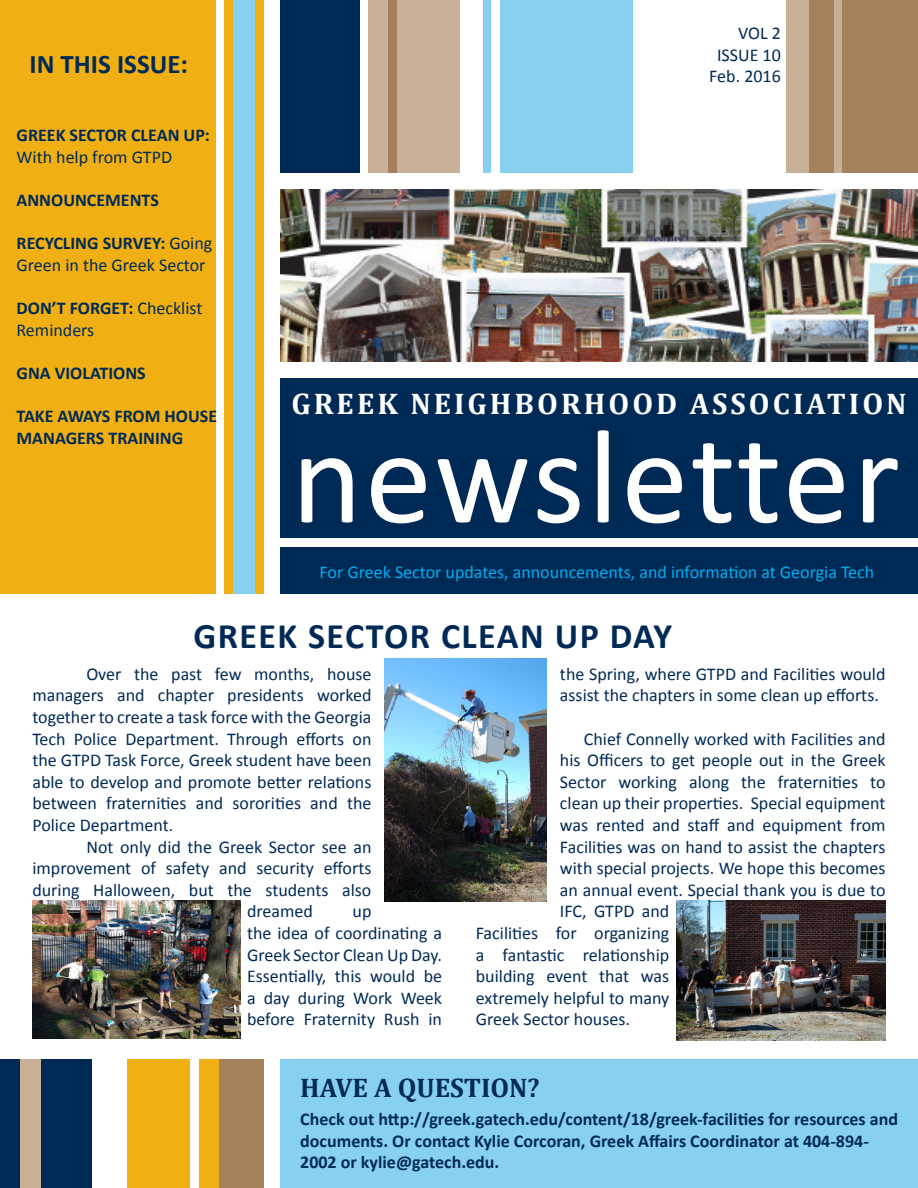
<style>
.page{position:relative;width:918px;height:1188px;background:#fff}
.page>*{position:absolute;margin:0;border:0;box-sizing:border-box;transform-origin:0 0}
.t1{font:135px "Calibri";letter-spacing:.015em;color:#fff}
.t2{font:700 36px "Calibri";letter-spacing:.04em;color:#002a56}
.t3{font:700 30px "Cambria";letter-spacing:.1em;color:#fff}
.t4{font:700 27px "Cambria";color:#002a56}
.t5{font:700 27px "Calibri";color:#002a56}
.t6{font:18px/21.6px "Calibri";color:#002a56}
.t7{font:700 18px/21.6px "Calibri";color:#002a56}
.t8{font:18px "Calibri";color:#00aeef}
.s1{font-weight:400}
.s2{font-weight:700}
</style>
<div class="page">
<div style="left:280px;top:378px;width:638px;height:216px;background:#002a56"></div>
<div style="left:280px;top:539px;width:638px;height:8px;background:#fff"></div>
<div style="left:0;top:0;width:216px;height:594px;background:#f0af13"></div>
<div style="left:224px;top:0;width:40px;height:594px;background:#88d0f0"></div>
<div style="left:224px;top:0;width:8px;height:594px;background:#f0af13"></div>
<div style="left:256px;top:0;width:8px;height:594px;background:#f0af13"></div>
<div style="left:280px;top:0;width:80px;height:173px;background:#002a56"></div>
<div style="left:368px;top:0;width:92px;height:173px;background:#c8b096"></div>
<div style="left:388px;top:0;width:8px;height:173px;background:#a5805a"></div>
<div style="left:484px;top:0;width:8px;height:173px;background:#88d0f0"></div>
<div style="left:500px;top:0;width:133px;height:173px;background:#88d0f0"></div>
<div style="left:785px;top:0;width:133px;height:173px;background:#a5805a"></div>
<div style="left:834px;top:0;width:8px;height:173px;background:#c8b096"></div>
<div style="left:785px;top:0;width:24px;height:173px;background:#c8b096"></div>
<img style="left:280px;top:189px;width:638px;height:173px">
<div style="left:280px;top:1060px;width:638px;height:128px;background:#88d0f0"></div>
<div style="left:219px;top:1060px;width:45px;height:128px;background:#a5805a"></div>
<div style="left:128px;top:1060px;width:91px;height:128px;background:#f0af13"></div>
<div style="left:191px;top:1060px;width:8px;height:128px;background:#fff"></div>
<div style="left:0;top:1060px;width:92px;height:128px;background:#002a56"></div>
<div style="left:21px;top:1060px;width:20px;height:128px;background:#c8b096"></div>
<img style="left:385px;top:658px;width:161px;height:243px">
<img style="left:32px;top:901px;width:208px;height:138px">
<img style="left:676px;top:901px;width:210px;height:139px">
<p class="t5" style="left:29px;top:47px;width:160px">IN THIS ISSUE:</p>
<p class="t7" style="left:17px;top:124px;width:195px">GREEK SECTOR CLEAN UP:<br><span class="s1">With help from GTPD</span></p>
<p class="t7" style="left:17px;top:189px;width:144px">ANNOUNCEMENTS</p>
<p class="t6" style="left:17px;top:232px;width:197px"><span class="s2">RECYCLING SURVEY:</span> Going<br>Green in the Greek Sector</p>
<p class="t6" style="left:17px;top:297px;width:187px"><span class="s2">DON’T FORGET:</span> Checklist<br>Reminders</p>
<p class="t7" style="left:17px;top:362px;width:131px">GNA VIOLATIONS</p>
<p class="t7" style="left:17px;top:405px;width:202px">TAKE AWAYS FROM HOUSE<br>MANAGERS TRAINING</p>
<p class="t6" style="left:738px;top:22px;width:44px">VOL 2</p>
<p class="t6" style="left:717px;top:44px;width:65px">ISSUE 10</p>
<p class="t6" style="left:709px;top:66px;width:73px">Feb. 2016</p>
<p class="t3" style="left:291px;top:383px;width:617px">GREEK NEIGHBORHOOD ASSOCIATION</p>
<p class="t1" style="left:291px;top:392px;width:610px">newsletter</p>
<p class="t8" style="left:320px;top:561px;width:556px">For Greek Sector updates, announcements, and information at Georgia Tech</p>
<p class="t2" style="left:193px;top:613px;width:480px">GREEK SECTOR CLEAN UP DAY</p>
<p class="t6" style="left:32px;top:663px;width:341px;text-align:justify;text-indent:54px">Over the past few months, house managers and chapter presidents worked together to create a task force with the Georgia Tech Police Department. Through efforts on the GTPD Task Force, Greek student have been able to develop and promote better relations between fraternities and sororities and the Police Department.</p>
<p class="t6" style="left:86px;top:836px;width:287px">Not only did the Greek Sector see an</p>
<p class="t6" style="left:32px;top:858px;width:341px">improvement of safety and security efforts</p>
<p class="t6" style="left:32px;top:879px;width:341px">during Halloween, but the students also</p>
<p class="t6" style="left:247px;top:901px;width:67px">dreamed</p>
<p class="t6" style="left:560px;top:663px;width:327px">the Spring, where GTPD and Facilities would assist the chapters in some clean up efforts.</p>
<p class="t6" style="left:584px;top:728px;width:303px">Chief Connelly worked with Facilities and</p>
<p class="t6" style="left:560px;top:750px;width:327px">his Officers to get people out in the Greek</p>
<p class="t6" style="left:560px;top:771px;width:327px">Sector working along the fraternities to</p>
<p class="t6" style="left:560px;top:793px;width:327px">clean up their properties. Special equipment</p>
<p class="t6" style="left:560px;top:814px;width:327px">was rented and staff and equipment from</p>
<p class="t6" style="left:560px;top:836px;width:327px">Facilities was on hand to assist the chapters</p>
<p class="t6" style="left:560px;top:858px;width:327px">with special projects. We hope this becomes</p>
<p class="t6" style="left:560px;top:879px;width:327px">an annual event. Special thank you is due to</p>
<p class="t6" style="left:560px;top:901px;width:111px">IFC, GTPD and</p>
<p class="t6" style="left:476px;top:922px;width:195px">Facilities for organizing</p>
<p class="t6" style="left:476px;top:944px;width:195px">a fantastic relationship</p>
<p class="t6" style="left:476px;top:966px;width:195px">building event that was</p>
<p class="t6" style="left:476px;top:987px;width:195px">extremely helpful to many</p>
<p class="t6" style="left:476px;top:1009px;width:156px">Greek Sector houses.</p>
<p class="t6" style="left:247px;top:901px;width:197px;text-indent:106px">up<br>the idea of coordinating a<br>Greek Sector Clean Up Day.<br>Essentially, this would be a day during Work Week before Fraternity Rush in</p>
<p class="t4" style="left:300px;top:1069px;width:241px">HAVE A QUESTION?</p>
<p class="t7" style="left:300px;top:1108px;width:599px">Check out http://greek.gatech.edu/content/18/greek-facilities for resources and documents. Or contact Kylie Corcoran, Greek Affairs Coordinator at 404-894-<br>2002 or kylie@gatech.edu.</p>
</div>
